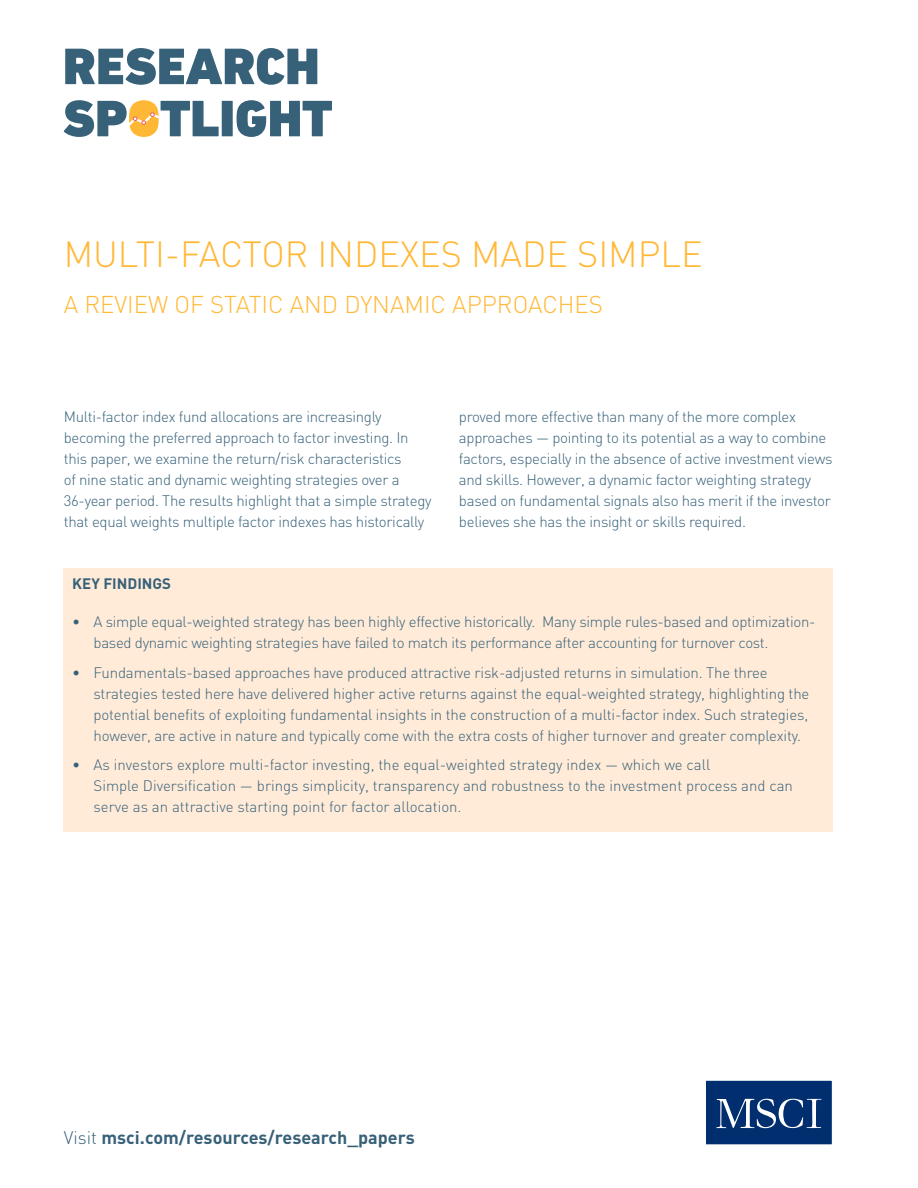
<style>
.page{position:relative;width:918px;height:1188px;background:#fff}
.page>*{position:absolute;margin:0;border:0;box-sizing:border-box;transform-origin:0 0}
.t1{font:300 36px "DIN";color:#ffb836}
.t2{font:300 24px "DIN";color:#ffb836}
.t3{font:700 18px "DIN";color:#376179}
.t4{font:300 15px/21px "DIN";letter-spacing:-.02em;color:#376179}
.t5{font:300 15px/21px "DIN";color:#376179}
.t6{font:700 15px "DIN";color:#376179}
.s1{font-weight:300}
</style>
<div class="page">
<div style="left:705px;top:1080px;width:128px;height:65px;background:#002e6e;border:1px solid #fff"></div>
<svg style="left:716px;top:1099px;width:105px;height:29px"></svg>
<div style="left:64px;top:568px;width:769px;height:264px;background:#ffebd8"></div>
<svg style="left:64px;top:100px;width:268px;height:37px"></svg>
<svg style="left:65px;top:48px;width:252px;height:37px"></svg>
<h1 class="t1" style="left:64px;top:232px;width:640px">MULTI-FACTOR INDEXES MADE SIMPLE</h1>
<h2 class="t2" style="left:64px;top:289px;width:541px">A REVIEW OF STATIC AND DYNAMIC APPROACHES</h2>
<p class="t4" style="left:64px;top:406px;width:369px">Multi-factor index fund allocations are increasingly becoming the preferred approach to factor investing. In this paper, we examine the return/risk characteristics<br>of nine static and dynamic weighting strategies over a 36‑year period. The results highlight that a simple strategy that equal weights multiple factor indexes has historically</p>
<p class="t4" style="left:459px;top:406px;width:375px">proved more effective than many of the more complex approaches — pointing to its potential as a way to combine factors, especially in the absence of active investment views and skills. However, a dynamic factor weighting strategy based on fundamental signals also has merit if the investor believes she has the insight or skills required.</p>
<p class="t6" style="left:72px;top:574px;width:100px">KEY FINDINGS</p>
<p class="t4" style="left:94px;top:611px;width:723px;text-indent:-21px">• A simple equal-weighted strategy has been highly effective historically. Many simple rules-based and optimization&shy;based dynamic weighting strategies have failed to match its performance after accounting for turnover cost.</p>
<p class="t4" style="left:94px;top:662px;width:717px;text-indent:-21px">• Fundamentals-based approaches have produced attractive risk-adjusted returns in simulation. The three strategies tested here have delivered higher active returns against the equal-weighted strategy, highlighting the potential benefits of exploiting fundamental insights in the construction of a multi-factor index. Such strategies, however, are active in nature and typically come with the extra costs of higher turnover and greater complexity.</p>
<p class="t5" style="left:94px;top:754px;width:701px;text-indent:-21px">• As investors explore multi-factor investing, the equal-weighted strategy index — which we call<br>Simple Diversification — brings simplicity, transparency and robustness to the investment process and can serve as an attractive starting point for factor allocation.</p>
<p class="t3" style="left:64px;top:1125px;width:353px"><span class="s1">Visit</span> msci.com/resources/research_papers</p>
</div>
